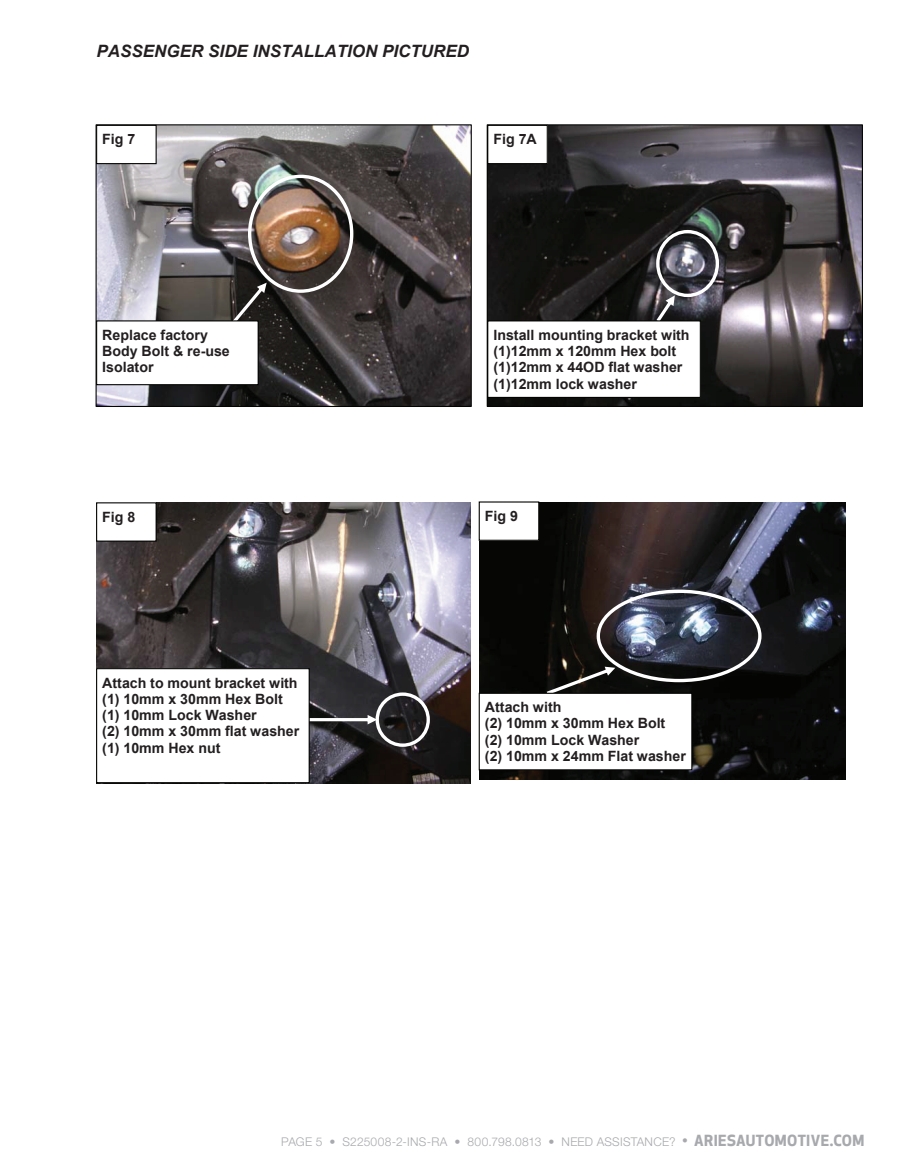
<style>
.page{position:relative;width:905px;height:1175px;background:#fff}
.page>*{position:absolute;margin:0;border:0;box-sizing:border-box;transform-origin:0 0}
.t1{font:italic 700 16.95px "Arial";color:#231f20}
.t2{font:700 14.25px/16.4px "Arial";color:#231f20}
.t3{font:300 12px "Helvetica Neue LT Std";letter-spacing:.02em;color:#a8a9ad}
.s1{font-family:"Apex New";font-weight:500;font-size:15px}
.s2{font-family:"Apex New";font-weight:700;font-size:15px}
</style>
<div class="page">
<img style="left:488px;top:126px;width:373px;height:279px">
<div style="left:486px;top:124px;width:377px;height:283px;border:1px solid #040503"></div>
<img style="left:97px;top:126px;width:373px;height:279px">
<div style="left:95px;top:124px;width:377px;height:283px;border:1px solid #040503"></div>
<svg style="left:223px;top:283px;width:44px;height:52px;background:#3e3b38"></svg>
<img style="left:97px;top:503px;width:373px;height:280px">
<svg style="left:656px;top:295px;width:18px;height:25px"></svg>
<svg style="left:310px;top:715px;width:65px;height:9px"></svg>
<img style="left:479px;top:502px;width:366px;height:277px">
<svg style="left:546px;top:666px;width:69px;height:26px;background:#2f2e2b"></svg>
<div style="left:248px;top:175px;width:105px;height:118px;border:3px solid #fff;border-radius:50%"></div>
<div style="left:97px;top:321px;width:161px;height:64px;background:#fff"></div>
<div style="left:96px;top:320px;width:163px;height:65px;border:1px solid #040503"></div>
<div style="left:97px;top:125px;width:59px;height:39px;background:#fff"></div>
<div style="left:96px;top:125px;width:61px;height:39px;border:1px solid #040503"></div>
<div style="left:487px;top:125px;width:60px;height:39px;background:#fff"></div>
<div style="left:487px;top:125px;width:61px;height:39px;border:1px solid #040503"></div>
<div style="left:656px;top:230px;width:63px;height:67px;border:3px solid #fff;border-radius:50%"></div>
<div style="left:487px;top:321px;width:213px;height:76px;background:#fff"></div>
<div style="left:487px;top:320px;width:214px;height:78px;border:1px solid #040503"></div>
<div style="left:375px;top:692px;width:55px;height:55px;border:3px solid #fff;border-radius:50%"></div>
<div style="left:97px;top:668px;width:212px;height:114px;background:#fff"></div>
<div style="left:96px;top:668px;width:214px;height:115px;border:1px solid #040503"></div>
<div style="left:97px;top:503px;width:59px;height:38px;background:#fff"></div>
<div style="left:96px;top:502px;width:61px;height:39px;border:1px solid #040503"></div>
<div style="left:479px;top:502px;width:59px;height:38px;background:#fff"></div>
<div style="left:478px;top:501px;width:61px;height:40px;border:1px solid #040503"></div>
<div style="left:479px;top:693px;width:212px;height:77px;background:#fff"></div>
<div style="left:478px;top:692px;width:214px;height:78px;border:1px solid #040503"></div>
<div style="left:596px;top:589px;width:165px;height:93px;border:3px solid #fff;border-radius:50%"></div>
<p class="t1" style="left:97px;top:40px;width:374px">PASSENGER SIDE INSTALLATION PICTURED</p>
<p class="t2" style="left:102px;top:131px;width:35px">Fig 7</p>
<p class="t2" style="left:493px;top:131px;width:45px">Fig 7A</p>
<p class="t2" style="left:102px;top:327px;width:129px">Replace factory<br>Body Bolt &amp; re-use<br>Isolator</p>
<p class="t2" style="left:493px;top:327px;width:198px">Install mounting bracket with (1)12mm x 120mm Hex bolt (1)12mm x 44OD flat washer (1)12mm lock washer</p>
<p class="t2" style="left:102px;top:509px;width:35px">Fig 8</p>
<p class="t2" style="left:485px;top:508px;width:35px">Fig 9</p>
<p class="t2" style="left:102px;top:674px;width:198px">Attach to mount bracket with (1) 10mm x 30mm Hex Bolt (1) 10mm Lock Washer<br>(2) 10mm x 30mm flat washer (1) 10mm Hex nut</p>
<p class="t2" style="left:485px;top:699px;width:202px">Attach with<br>(2) 10mm x 30mm Hex Bolt (2) 10mm Lock Washer<br>(2) 10mm x 24mm Flat washer</p>
<p class="t3" style="left:281px;top:1134px;width:584px">PAGE 5 • S225008-2-INS-RA • 800.798.0813 • NEED ASSISTANCE? <span class="s1">•</span> <span class="s2">ARIESAUTOMOTIVE.COM</span></p>
</div>
